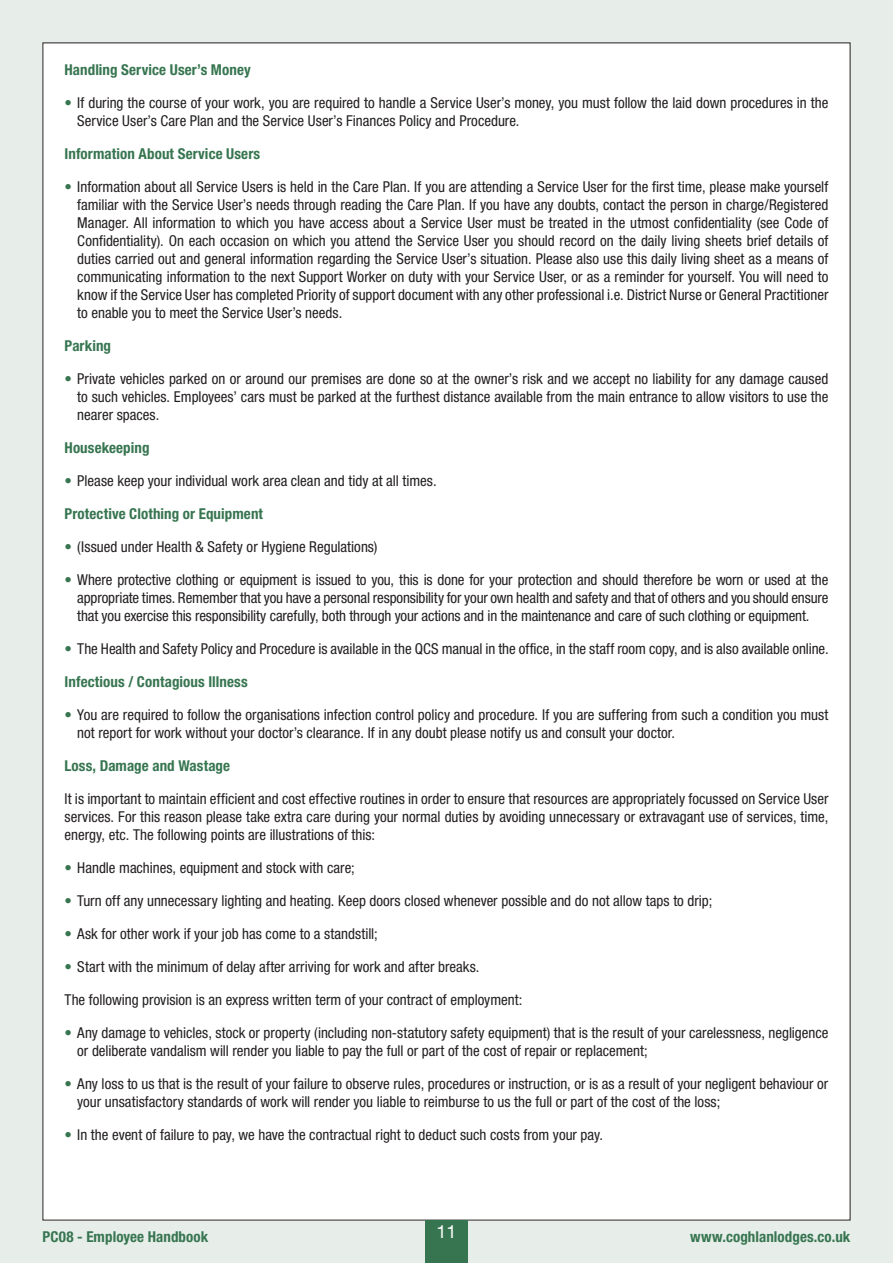
<style>
.page{position:relative;width:893px;height:1263px;background:#e7eeea}
.page>*{position:absolute;margin:0;border:0;box-sizing:border-box;transform-origin:0 0}
.t1{font:18px "Helvetica Neue LT Std";color:#fff}
.t2{font:condensed 15px/18px "Helvetica Neue LT Std";color:#231f20}
.t3{font:700 condensed 15px "Helvetica Neue LT Std";letter-spacing:.005em;color:#377550}
.s1{color:#377550}
</style>
<div class="page">
<div style="left:43px;top:43px;width:807px;height:1177px;background:#fff"></div>
<div style="left:425px;top:1220px;width:43px;height:43px;background:#377550"></div>
<p class="t3" style="left:65px;top:61px;width:188px">Handling Service User’s Money</p>
<p class="t2" style="left:77px;top:94px;width:753px;text-indent:-13px"><span class="s1">•</span> If during the course of your work, you are required to handle a Service User’s money, you must follow the laid down procedures in the<br>Service User’s Care Plan and the Service User’s Finances Policy and Procedure.</p>
<p class="t3" style="left:65px;top:145px;width:197px">Information About Service Users</p>
<p class="t2" style="left:77px;top:178px;width:753px;text-align:justify;text-indent:-13px"><span class="s1">•</span> Information about all Service Users is held in the Care Plan. If you are attending a Service User for the first time, please make yourself familiar with the Service User’s needs through reading the Care Plan. If you have any doubts, contact the person in charge/Registered Manager. All information to which you have access about a Service User must be treated in the utmost confidentiality (see Code of Confidentiality). On each occasion on which you attend the Service User you should record on the daily living sheets brief details of duties carried out and general information regarding the Service User’s situation. Please also use this daily living sheet as a means of communicating information to the next Support Worker on duty with your Service User, or as a reminder for yourself. You will need to know if the Service User has completed Priority of support document with any other professional i.e. District Nurse or General Practitioner to enable you to meet the Service User’s needs.</p>
<p class="t3" style="left:65px;top:337px;width:48px">Parking</p>
<p class="t2" style="left:77px;top:370px;width:753px;text-align:justify;text-indent:-13px"><span class="s1">•</span> Private vehicles parked on or around our premises are done so at the owner’s risk and we accept no liability for any damage caused to such vehicles. Employees’ cars must be parked at the furthest distance available from the main entrance to allow visitors to use the nearer spaces.</p>
<p class="t3" style="left:65px;top:439px;width:87px">Housekeeping</p>
<p class="t2" style="left:65px;top:472px;width:374px"><span class="s1">•</span> Please keep your individual work area clean and tidy at all times.</p>
<p class="t3" style="left:65px;top:505px;width:200px">Protective Clothing or Equipment</p>
<p class="t2" style="left:65px;top:538px;width:314px"><span class="s1">•</span> (Issued under Health &amp; Safety or Hygiene Regulations)</p>
<p class="t2" style="left:77px;top:571px;width:753px;text-align:justify;text-indent:-13px"><span class="s1">•</span> Where protective clothing or equipment is issued to you, this is done for your protection and should therefore be worn or used at the appropriate times. Remember that you have a personal responsibility for your own health and safety and that of others and you should ensure that you exercise this responsibility carefully, both through your actions and in the maintenance and care of such clothing or equipment.</p>
<p class="t2" style="left:65px;top:640px;width:766px"><span class="s1">•</span> The Health and Safety Policy and Procedure is available in the QCS manual in the office, in the staff room copy, and is also available online.</p>
<p class="t3" style="left:65px;top:673px;width:185px">Infectious / Contagious Illness</p>
<p class="t2" style="left:77px;top:706px;width:753px;text-indent:-13px"><span class="s1">•</span> You are required to follow the organisations infection control policy and procedure. If you are suffering from such a condition you must not report for work without your doctor’s clearance. If in any doubt please notify us and consult your doctor.</p>
<p class="t3" style="left:65px;top:757px;width:167px">Loss, Damage and Wastage</p>
<p class="t2" style="left:65px;top:790px;width:765px;text-align:justify">It is important to maintain efficient and cost effective routines in order to ensure that resources are appropriately focussed on Service User services. For this reason please take extra care during your normal duties by avoiding unnecessary or extravagant use of services, time, energy, etc. The following points are illustrations of this:</p>
<p class="t2" style="left:65px;top:859px;width:292px"><span class="s1">•</span> Handle machines, equipment and stock with care;</p>
<p class="t2" style="left:65px;top:892px;width:649px"><span class="s1">•</span> Turn off any unnecessary lighting and heating. Keep doors closed whenever possible and do not allow taps to drip;</p>
<p class="t2" style="left:65px;top:925px;width:315px"><span class="s1">•</span> Ask for other work if your job has come to a standstill;</p>
<p class="t2" style="left:65px;top:958px;width:416px"><span class="s1">•</span> Start with the minimum of delay after arriving for work and after breaks.</p>
<p class="t2" style="left:65px;top:991px;width:459px">The following provision is an express written term of your contract of employment:</p>
<p class="t2" style="left:77px;top:1024px;width:753px;text-indent:-13px"><span class="s1">•</span> Any damage to vehicles, stock or property (including non-statutory safety equipment) that is the result of your carelessness, negligence or deliberate vandalism will render you liable to pay the full or part of the cost of repair or replacement;</p>
<p class="t2" style="left:77px;top:1075px;width:752px;text-indent:-13px"><span class="s1">•</span> Any loss to us that is the result of your failure to observe rules, procedures or instruction, or is as a result of your negligent behaviour or your unsatisfactory standards of work will render you liable to reimburse to us the full or part of the cost of the loss;</p>
<p class="t2" style="left:65px;top:1126px;width:540px"><span class="s1">•</span> In the event of failure to pay, we have the contractual right to deduct such costs from your pay.</p>
<p class="t1" style="left:436px;top:1220px;width:22px">11</p>
<p class="t3" style="left:43px;top:1227px;width:167px">PC08 - Employee Handbook</p>
<p class="t3" style="left:690px;top:1227px;width:162px">www.coghlanlodges.co.uk</p>
</div>
